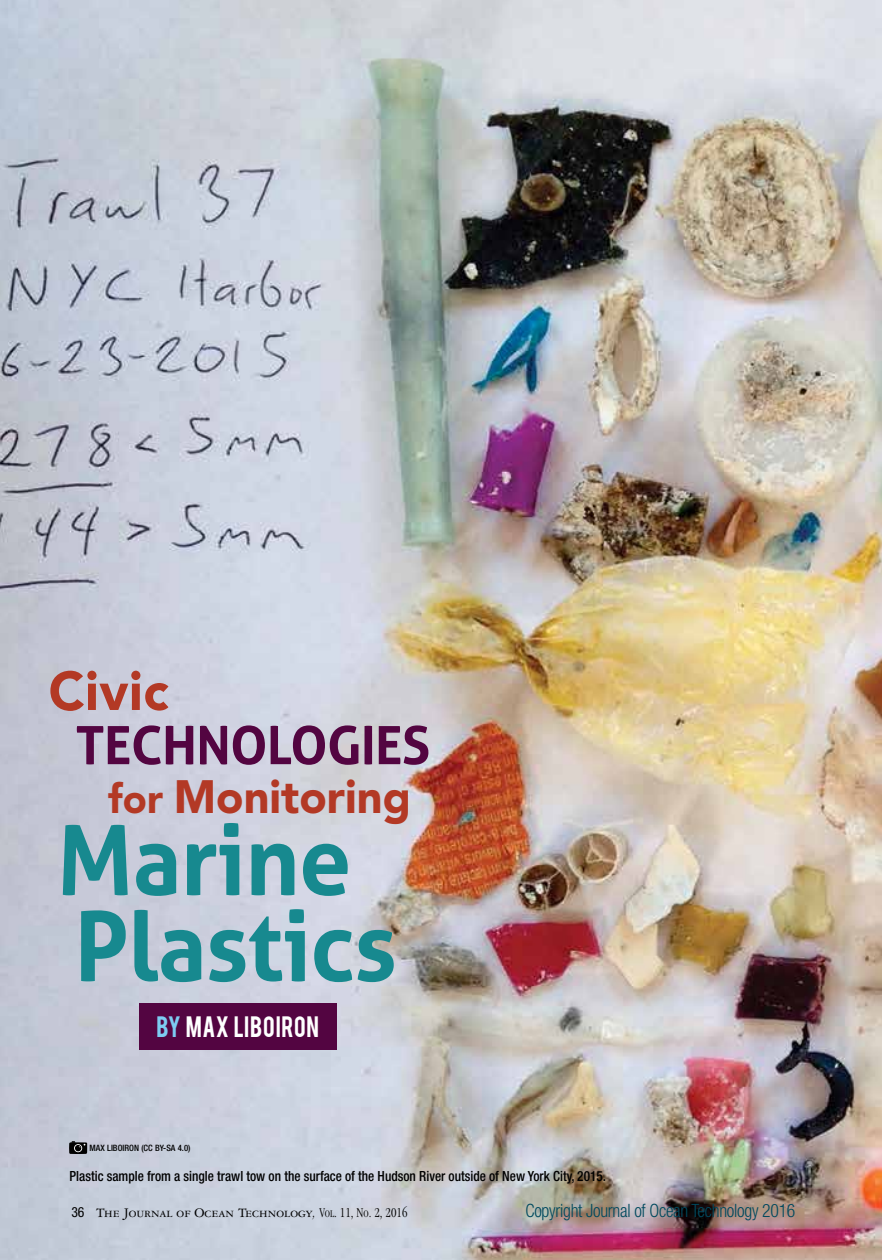
<style>
.page{position:relative;width:882px;height:1260px;background:#fff}
.page>*{position:absolute;margin:0;border:0;box-sizing:border-box;transform-origin:0 0}
.t1{font:700 96.42px/86.1px "Aller";letter-spacing:-.01em;color:#17898f}
.t2{font:900 54.07px "Avenir";letter-spacing:.01em;color:#b33925}
.t3{font:700 53.02px "Aller";letter-spacing:-.01em;color:#530541}
.t4{font:900 46.38px "Avenir";color:#b33925}
.t5{font:23.1px "Bebas";letter-spacing:.03em;color:#fff}
.t6{font:300 condensed 18.38px "Helvetica Neue";letter-spacing:-.015em;color:#00495e;scale:.96 1}
.t7{font:500 condensed 14px "Helvetica Neue";color:#000;scale:.95 1}
.t8{font:14px "Garamond Three SC";color:#000}
.t9{font:500 condensed 8.75px "Helvetica Neue";color:#000}
.s1{font-size:40.77px}
.s2{color:#7dccf2}
.s3{font-family:"Helvetica Neue LT Std";font-stretch:condensed}
.s4{font-family:"Garamond";font-weight:300;font-style:italic;font-stretch:condensed}
.s5{font-family:"Garamond";font-weight:300;font-stretch:condensed}
.s6{font-family:"Garamond";font-weight:300;font-stretch:condensed;font-size:10.5px}
</style>
<div class="page">
<img style="left:0;top:0;width:882px;height:1260px">
<svg style="left:69px;top:1141px;width:18px;height:13px"></svg>
<div style="left:139px;top:1004px;width:197px;height:46px;background:#530541"></div>
<h2 class="t2" style="left:49px;top:658px;width:121px">Civic</h2>
<h3 class="t3" style="left:76px;top:713px;width:356px">TECHNOLOGIES</h3>
<h3 class="t4" style="left:108px;top:769px;width:304px"><span class="s1">for</span> Monitoring</h3>
<h1 class="t1" style="left:57px;top:817px;width:341px">Marine<br>Plastics</h1>
<h3 class="t5" style="left:157px;top:1010px;width:164px"><span class="s2">BY</span> MAX LIBOIRON</h3>
<p class="t9" style="left:90px;top:1143px;width:102px">MAX LIBOIRON (CC BY-SA 4.0)</p>
<p class="t7" style="left:70px;top:1168px;width:566px">Plastic sample from a single trawl tow on the surface of the Hudson River outside of New York City, 2015.</p>
<p class="t8" style="left:71px;top:1205px;width:338px"><span class="s3">36</span> The Journal of Ocean Technology<span class="s4">,</span> <span class="s5">V</span><span class="s6">ol</span><span class="s5">. 11, N</span><span class="s6">o</span><span class="s5">. 2, 2016</span></p>
<h3 class="t6" style="left:525px;top:1200px;width:283px">Copyright Journal of Ocean Technology 2016</h3>
</div>
